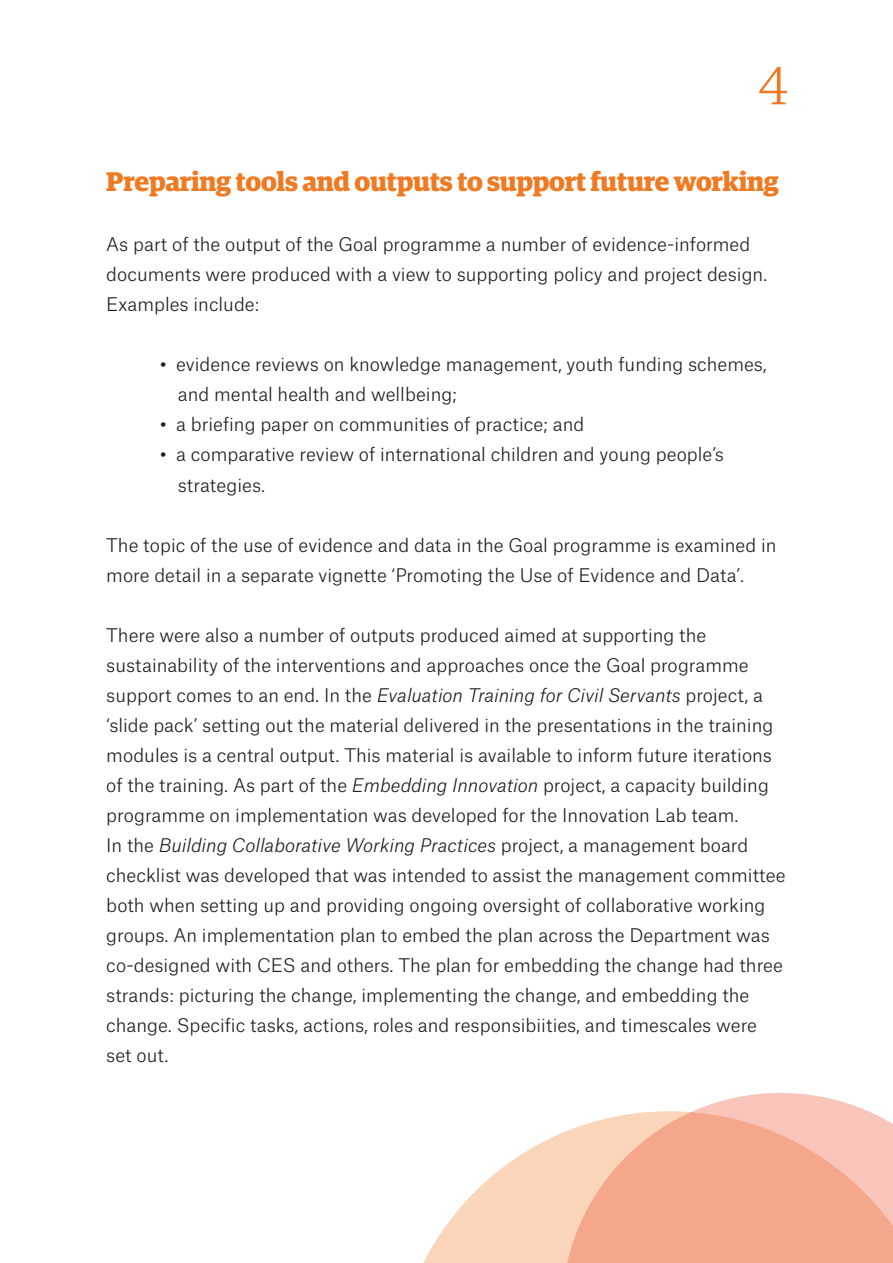
<style>
.page{position:relative;width:893px;height:1263px;background:#fff}
.page>*{position:absolute;margin:0;border:0;box-sizing:border-box;transform-origin:0 0}
.t1{font:300 54px "Guardian Egyptian";color:#f07a22}
.t2{font:700 27px "Guardian Egyptian";letter-spacing:-.01em;color:#f07a22}
.t3{font:300 18px/30px "Atlas Grotesk";color:#231f20}
.s1{font-family:"Arial";font-weight:400}
.s2{font-style:italic}
</style>
<div class="page">
<svg style="left:423px;top:1133px;width:139px;height:130px;fill:#fad5ba"></svg>
<svg style="left:562px;top:1093px;width:331px;height:170px;background:#f7b8a2"></svg>
<h1 class="t1" style="left:758px;top:50px;width:31px">4</h1>
<h2 class="t2" style="left:106px;top:161px;width:674px">Preparing tools and outputs to support future working</h2>
<p class="t3" style="left:106px;top:228px;width:663px">As part of the output of the Goal programme a number of evidence-informed documents were produced with a view to supporting policy and project design.<br>Examples include:</p>
<p class="t3" style="left:178px;top:348px;width:590px;text-indent:-18px"><span class="s1">•</span> evidence reviews on knowledge management, youth funding schemes, and mental health and wellbeing;</p>
<p class="t3" style="left:160px;top:408px;width:426px"><span class="s1">•</span> a briefing paper on communities of practice; and</p>
<p class="t3" style="left:178px;top:438px;width:548px;text-indent:-18px"><span class="s1">•</span> a comparative review of international children and young people’s strategies.</p>
<p class="t3" style="left:106px;top:528px;width:672px">The topic of the use of evidence and data in the Goal programme is examined in more detail in a separate vignette ‘Promoting the Use of Evidence and Data’.</p>
<p class="t3" style="left:106px;top:618px;width:681px">There were also a number of outputs produced aimed at supporting the sustainability of the interventions and approaches once the Goal programme support comes to an end. In the <span class="s2">Evaluation Training for Civil Servants</span> project, a ‘slide pack’ setting out the material delivered in the presentations in the training modules is a central output. This material is available to inform future iterations of the training. As part of the <span class="s2">Embedding Innovation</span> project, a capacity building programme on implementation was developed for the Innovation Lab team.<br>In the <span class="s2">Building Collaborative Working Practices</span> project, a management board checklist was developed that was intended to assist the management committee both when setting up and providing ongoing oversight of collaborative working groups. An implementation plan to embed the plan across the Department was co-designed with CES and others. The plan for embedding the change had three strands: picturing the change, implementing the change, and embedding the change. Specific tasks, actions, roles and responsibiities, and timescales were set out.</p>
</div>
